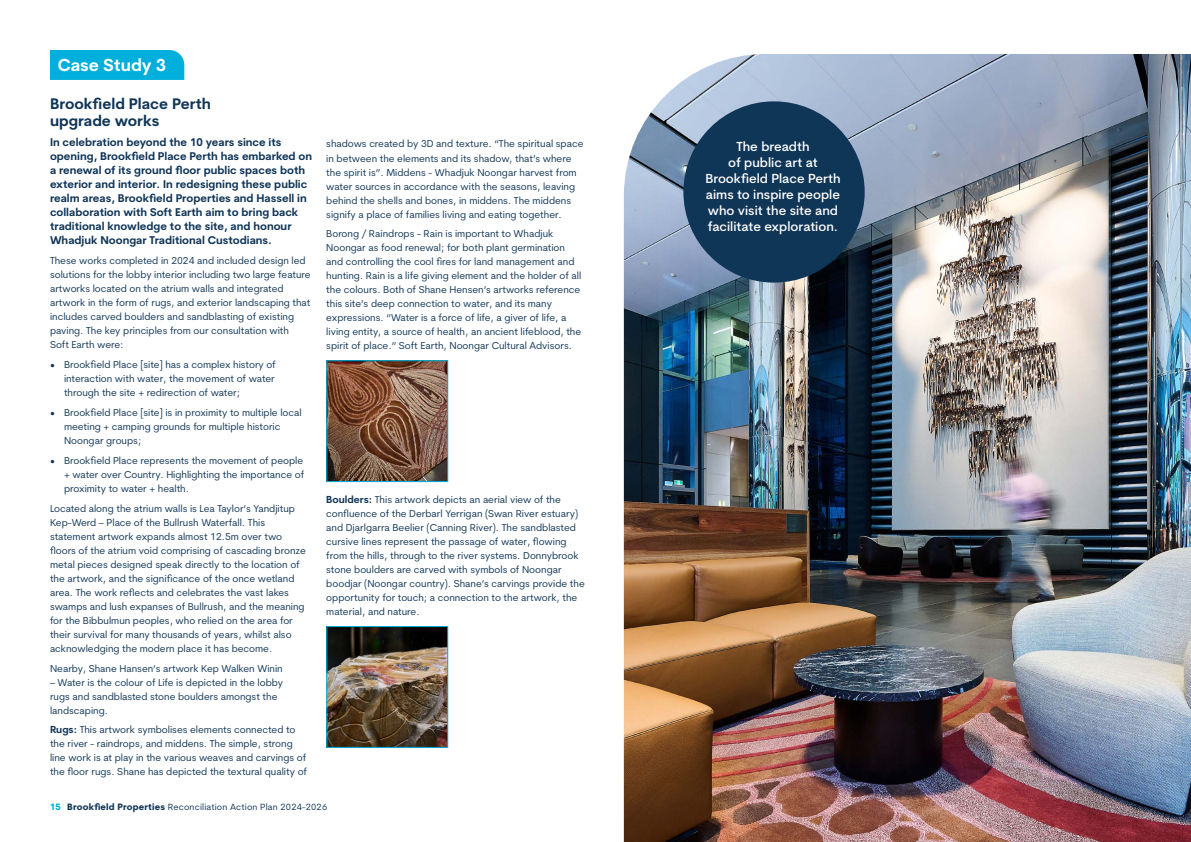
<style>
.page{position:relative;width:1191px;height:842px;background:#fff}
.page>*{position:absolute;margin:0;border:0;box-sizing:border-box;transform-origin:0 0}
.t1{font:700 17px "Cerebri Sans";color:#fff}
.Heading_2{font:700 15px/17px "Cerebri Sans";color:#0f3557}
.t2{font:500 13px/16px "Cerebri Sans";color:#fff;text-align:center}
.Lead_Paragraph{font:700 11px/14px "Cerebri Sans";color:#0f3557}
.t3{font:10px/14px "Cerebri Sans";color:#0f3557}
.t4{font:9px "Cerebri Sans";letter-spacing:.02em;color:#0f3557}
.s1{font-weight:700}
.s2{font-weight:800;color:#00afdb}
.s3{font-weight:800}
</style>
<div class="page">
<img style="left:624px;top:54px;width:567px;height:788px">
<div style="left:683px;top:101px;width:181px;height:182px;background:#0f3557;border-radius:50%"></div>
<div style="left:50px;top:50px;width:134px;height:30px;background:#00afdb"></div>
<img style="left:328px;top:628px;width:118px;height:118px">
<div style="left:326px;top:626px;width:122px;height:122px;border:1px solid #00afdb"></div>
<img style="left:328px;top:362px;width:118px;height:118px">
<div style="left:326px;top:360px;width:122px;height:122px;border:1px solid #00afdb"></div>
<p class="t1" style="left:58px;top:54px;width:110px">Case Study 3</p>
<p class="Heading_2" style="left:50px;top:95px;width:162px">Brookfield Place Perth upgrade works</p>
<p class="Lead_Paragraph" style="left:50px;top:135px;width:263px">In celebration beyond the 10 years since its opening, Brookfield Place Perth has embarked on a renewal of its ground floor public spaces both exterior and interior. In redesigning these public realm areas, Brookfield Properties and Hassell in collaboration with Soft Earth aim to bring back traditional knowledge to the site, and honour Whadjuk Noongar Traditional Custodians.</p>
<p class="t3" style="left:50px;top:254px;width:262px">These works completed in 2024 and included design led solutions for the lobby interior including two large feature artworks located on the atrium walls and integrated artwork in the form of rugs, and exterior landscaping that includes carved boulders and sandblasting of existing paving. The key principles from our consultation with<br>Soft Earth were:</p>
<p class="t3" style="left:64px;top:357px;width:213px;text-align:justify;text-indent:-14px">• Brookfield Place [site] has a complex history of interaction with water, the movement of water through the site + redirection of water;</p>
<p class="t3" style="left:64px;top:405px;width:239px;text-indent:-14px">• Brookfield Place [site] is in proximity to multiple local meeting + camping grounds for multiple historic<br>Noongar groups;</p>
<p class="t3" style="left:64px;top:453px;width:242px;text-align:justify;text-indent:-14px">• Brookfield Place represents the movement of people + water over Country. Highlighting the importance of proximity to water + health.</p>
<p class="t3" style="left:50px;top:501px;width:257px">Located along the atrium walls is Lea Taylor’s Yandjitup Kep-Werd – Place of the Bullrush Waterfall. This statement artwork expands almost 12.5m over two floors of the atrium void comprising of cascading bronze metal pieces designed speak directly to the location of the artwork, and the significance of the once wetland area. The work reflects and celebrates the vast lakes swamps and lush expanses of Bullrush, and the meaning for the Bibbulmun peoples, who relied on the area for their survival for many thousands of years, whilst also acknowledging the modern place it has become.</p>
<p class="t3" style="left:50px;top:661px;width:234px">Nearby, Shane Hansen’s artwork Kep Walken Winin</p>
<p class="t3" style="left:50px;top:675px;width:234px">– Water is the colour of Life is depicted in the lobby rugs and sandblasted stone boulders amongst the landscaping.</p>
<p class="t3" style="left:50px;top:723px;width:258px"><span class="s1">Rugs:</span> This artwork symbolises elements connected to the river - raindrops, and middens. The simple, strong line work is at play in the various weaves and carvings of the floor rugs. Shane has depicted the textural quality of</p>
<p class="t3" style="left:326px;top:137px;width:259px">shadows created by 3D and texture. “The spiritual space in between the elements and its shadow, that’s where the spirit is”. Middens - Whadjuk Noongar harvest from water sources in accordance with the seasons, leaving behind the shells and bones, in middens. The middens signify a place of families living and eating together.</p>
<p class="t3" style="left:326px;top:227px;width:256px">Borong / Raindrops - Rain is important to Whadjuk Noongar as food renewal; for both plant germination and controlling the cool fires for land management and hunting. Rain is a life giving element and the holder of all the colours. Both of Shane Hensen’s artworks reference this site’s deep connection to water, and its many expressions. “Water is a force of life, a giver of life, a living entity, a source of health, an ancient lifeblood, the spirit of place.” Soft Earth, Noongar Cultural Advisors.</p>
<p class="t3" style="left:326px;top:493px;width:260px"><span class="s1">Boulders:</span> This artwork depicts an aerial view of the confluence of the Derbarl Yerrigan (Swan River estuary) and Djarlgarra Beelier (Canning River). The sandblasted cursive lines represent the passage of water, flowing from the hills, through to the river systems. Donnybrook stone boulders are carved with symbols of Noongar boodjar (Noongar country). Shane’s carvings provide the opportunity for touch; a connection to the artwork, the material, and nature.</p>
<p class="t4" style="left:50px;top:801px;width:279px"><span class="s2">15</span> <span class="s3">Brookfield Properties</span> Reconciliation Action Plan 2024-2026</p>
<p class="t2" style="left:705px;top:138px;width:137px">The breadth<br>of public art at<br>Brookfield Place Perth aims to inspire people who visit the site and facilitate exploration.</p>
</div>
